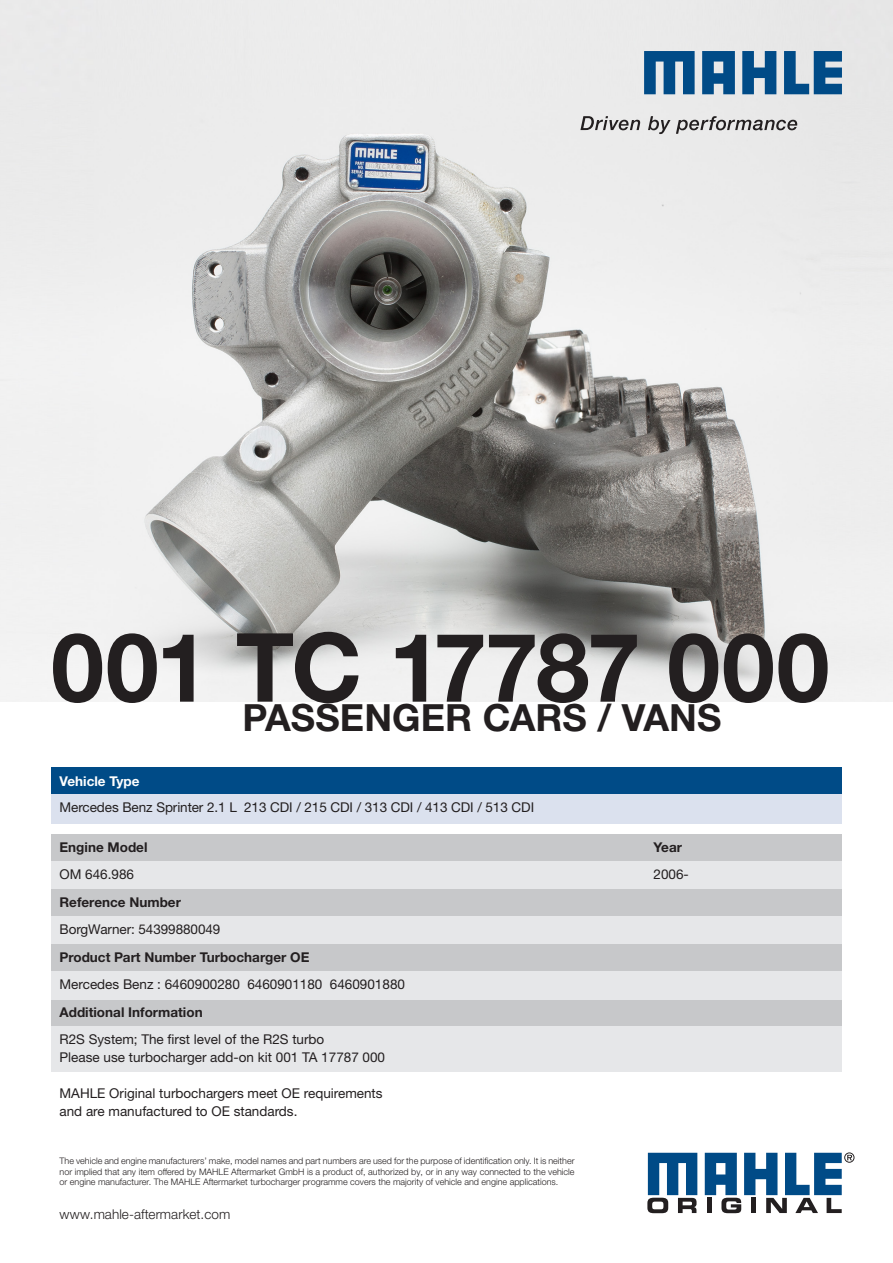
<style>
.page{position:relative;width:893px;height:1263px;background:#fff}
.page>*{position:absolute;margin:0;border:0;box-sizing:border-box;transform-origin:0 0}
.t1{font:700 95.55px "Helvetica Neue LTW1 G";letter-spacing:-.02em;color:#231f20}
.t2{font:700 37.5px "Helvetica Neue LTW1 G";letter-spacing:.005em;color:#231f20}
.t3{font:13.5px/18px "Helvetica Neue LTW1 G";color:#231f20}
.t4{font:700 13.5px "Helvetica Neue LTW1 G";color:#231f20}
.t5{font:300 13.5px "Helvetica Neue LTW1 G";letter-spacing:.005em;color:#231f20}
.t6{font:700 13.5px "Helvetica Neue LTW1 G";color:#fff}
.t7{font:300 9px/10.5px "Helvetica Neue LTW1 G";color:#231f20;text-align:justify}
</style>
<div class="page">
<img style="left:0;top:0;width:893px;height:702px">
<svg style="left:644px;top:51px;width:51px;height:43px;background:#38719e"></svg>
<svg style="left:742px;top:51px;width:34px;height:43px"></svg>
<svg style="left:784px;top:51px;width:58px;height:43px;background:#4e7fa7"></svg>
<svg style="left:702px;top:51px;width:33px;height:43px"></svg>
<svg style="left:580px;top:116px;width:60px;height:14px"></svg>
<svg style="left:648px;top:116px;width:22px;height:18px"></svg>
<svg style="left:676px;top:116px;width:121px;height:18px;background:#b4b3b3"></svg>
<svg style="left:647px;top:1153px;width:50px;height:60px"></svg>
<svg style="left:705px;top:1152px;width:149px;height:61px"></svg>
<div style="left:51px;top:916px;width:791px;height:28px;background:#e6e7e9"></div>
<div style="left:51px;top:861px;width:791px;height:28px;background:#e6e7e9"></div>
<div style="left:51px;top:944px;width:791px;height:27px;background:#c7c8ca"></div>
<div style="left:51px;top:999px;width:791px;height:27px;background:#c7c8ca"></div>
<div style="left:51px;top:971px;width:791px;height:28px;background:#e6e7e9"></div>
<div style="left:51px;top:1026px;width:791px;height:45px;background:#e6e7e9"></div>
<div style="left:51px;top:889px;width:791px;height:27px;background:#c7c8ca"></div>
<div style="left:51px;top:834px;width:791px;height:27px;background:#c7c8ca"></div>
<div style="left:51px;top:794px;width:791px;height:30px;background:#dbe1ee"></div>
<div style="left:51px;top:767px;width:791px;height:27px;background:#004b87"></div>
<p class="t1" style="left:51px;top:609px;width:780px">001 TC 17787 000</p>
<p class="t2" style="left:242px;top:695px;width:481px">PASSENGER CARS / VANS</p>
<p class="t6" style="left:60px;top:772px;width:82px">Vehicle Type</p>
<p class="t3" style="left:60px;top:798px;width:476px">Mercedes Benz Sprinter 2.1 L 213 CDI / 215 CDI / 313 CDI / 413 CDI / 513 CDI</p>
<p class="t4" style="left:60px;top:839px;width:89px">Engine Model</p>
<p class="t4" style="left:654px;top:839px;width:30px">Year</p>
<p class="t3" style="left:60px;top:865px;width:76px">OM 646.986</p>
<p class="t3" style="left:654px;top:865px;width:37px">2006-</p>
<p class="t4" style="left:60px;top:894px;width:123px">Reference Number</p>
<p class="t3" style="left:60px;top:920px;width:162px">BorgWarner: 54399880049</p>
<p class="t4" style="left:60px;top:949px;width:251px">Product Part Number Turbocharger OE</p>
<p class="t3" style="left:60px;top:975px;width:347px">Mercedes Benz : 6460900280 6460901180 6460901880</p>
<p class="t4" style="left:60px;top:1004px;width:145px">Additional Information</p>
<p class="t3" style="left:60px;top:1030px;width:266px">R2S System; The first level of the R2S turbo</p>
<p class="t3" style="left:60px;top:1048px;width:327px">Please use turbocharger add-on kit 001 TA 17787 000</p>
<p class="t3" style="left:60px;top:1084px;width:325px">MAHLE Original turbochargers meet OE requirements and are manufactured to OE standards.</p>
<p class="t7" style="left:60px;top:1156px;width:517px">The vehicle and engine manufacturers’ make, model names and part numbers are used for the purpose of identification only. It is neither nor implied that any item offered by MAHLE Aftermarket GmbH is a product of, authorized by, or in any way connected to the vehicle or engine manufacturer. The MAHLE Aftermarket turbocharger programme covers the majority of vehicle and engine applications.</p>
<p class="t5" style="left:60px;top:1205px;width:172px">www.mahle-aftermarket.com</p>
</div>
